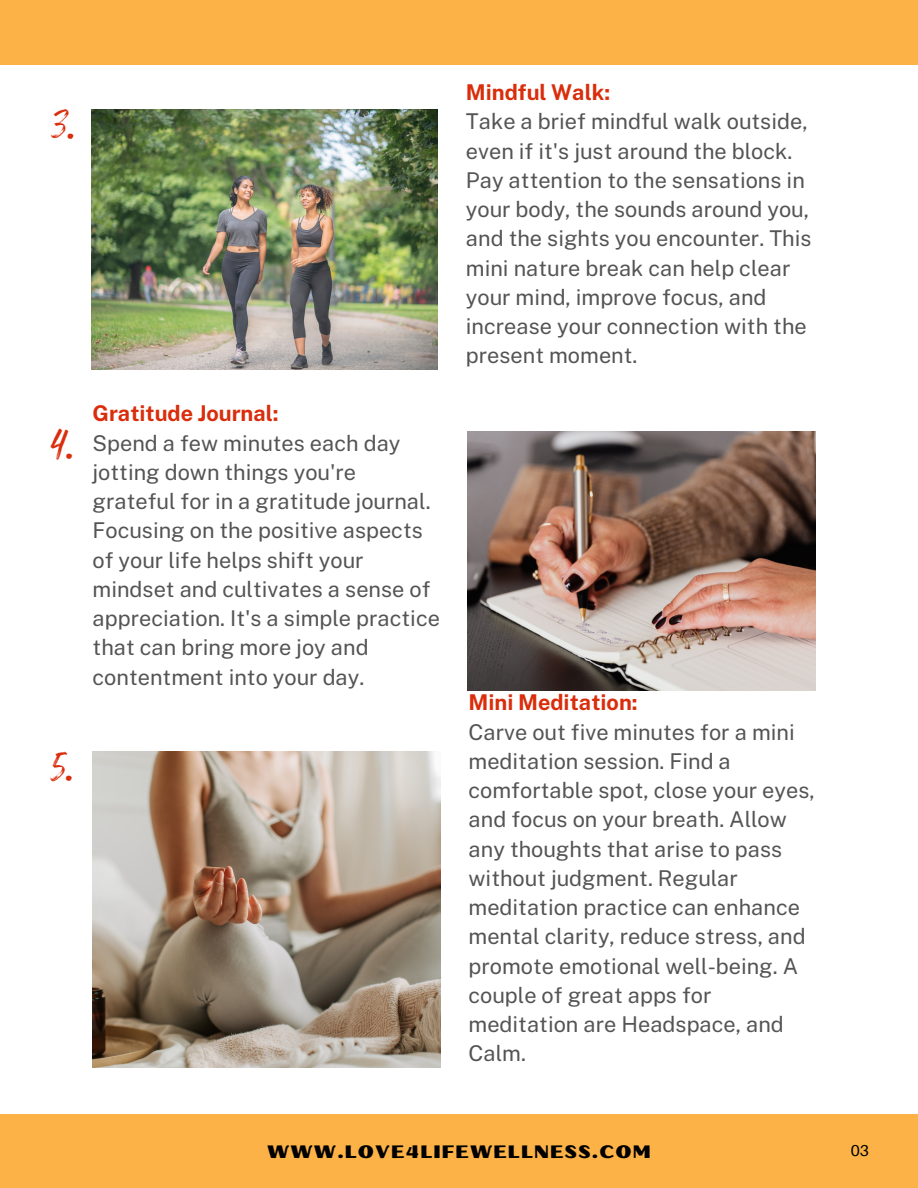
<style>
.page{position:relative;width:918px;height:1188px;background:#fff}
.page>*{position:absolute;margin:0;border:0;box-sizing:border-box;transform-origin:0 0}
.t1{font:30.75px "Feeling Passionate";color:#d92d0b}
.t2{font:21.75px/29.2px "Public Sans";color:#545454}
.t3{font:700 21.75px "Public Sans";color:#d92d0b}
.t4{font:18px "Oilvare Base";letter-spacing:.06em;color:#000}
.t5{font:15.75px "Aileron";color:#000}
</style>
<div class="page">
<div style="left:0;top:1114px;width:918px;height:74px;background:#fcb246"></div>
<div style="left:0;top:0;width:918px;height:64px;background:#fcb246"></div>
<img style="left:92px;top:110px;width:345px;height:259px">
<img style="left:468px;top:431px;width:347px;height:260px">
<img style="left:93px;top:751px;width:347px;height:316px">
<p class="t1" style="left:51px;top:99px;width:25px">3.</p>
<p class="t1" style="left:51px;top:419px;width:24px">4.</p>
<p class="t3" style="left:93px;top:401px;width:188px">Gratitude Journal:</p>
<p class="t2" style="left:93px;top:428px;width:349px">Spend a few minutes each day jotting down things you're grateful for in a gratitude journal.<br>Focusing on the positive aspects of your life helps shift your mindset and cultivates a sense of appreciation. It's a simple practice that can bring more joy and contentment into your day.</p>
<p class="t1" style="left:51px;top:742px;width:23px">5.</p>
<p class="t3" style="left:466px;top:79px;width:146px">Mindful Walk:</p>
<p class="t2" style="left:466px;top:107px;width:347px">Take a brief mindful walk outside, even if it's just around the block.<br>Pay attention to the sensations in your body, the sounds around you, and the sights you encounter. This mini nature break can help clear your mind, improve focus, and increase your connection with the present moment.</p>
<p class="t3" style="left:469px;top:690px;width:171px">Mini Meditation:</p>
<p class="t2" style="left:469px;top:717px;width:348px">Carve out five minutes for a mini meditation session. Find a comfortable spot, close your eyes, and focus on your breath. Allow any thoughts that arise to pass without judgment. Regular meditation practice can enhance mental clarity, reduce stress, and promote emotional well-being. A couple of great apps for meditation are Headspace, and<br>Calm.</p>
<p class="t4" style="left:267px;top:1140px;width:385px">WWW.LOVE4LIFEWELLNESS.COM</p>
<p class="t5" style="left:851px;top:1141px;width:20px">03</p>
</div>
